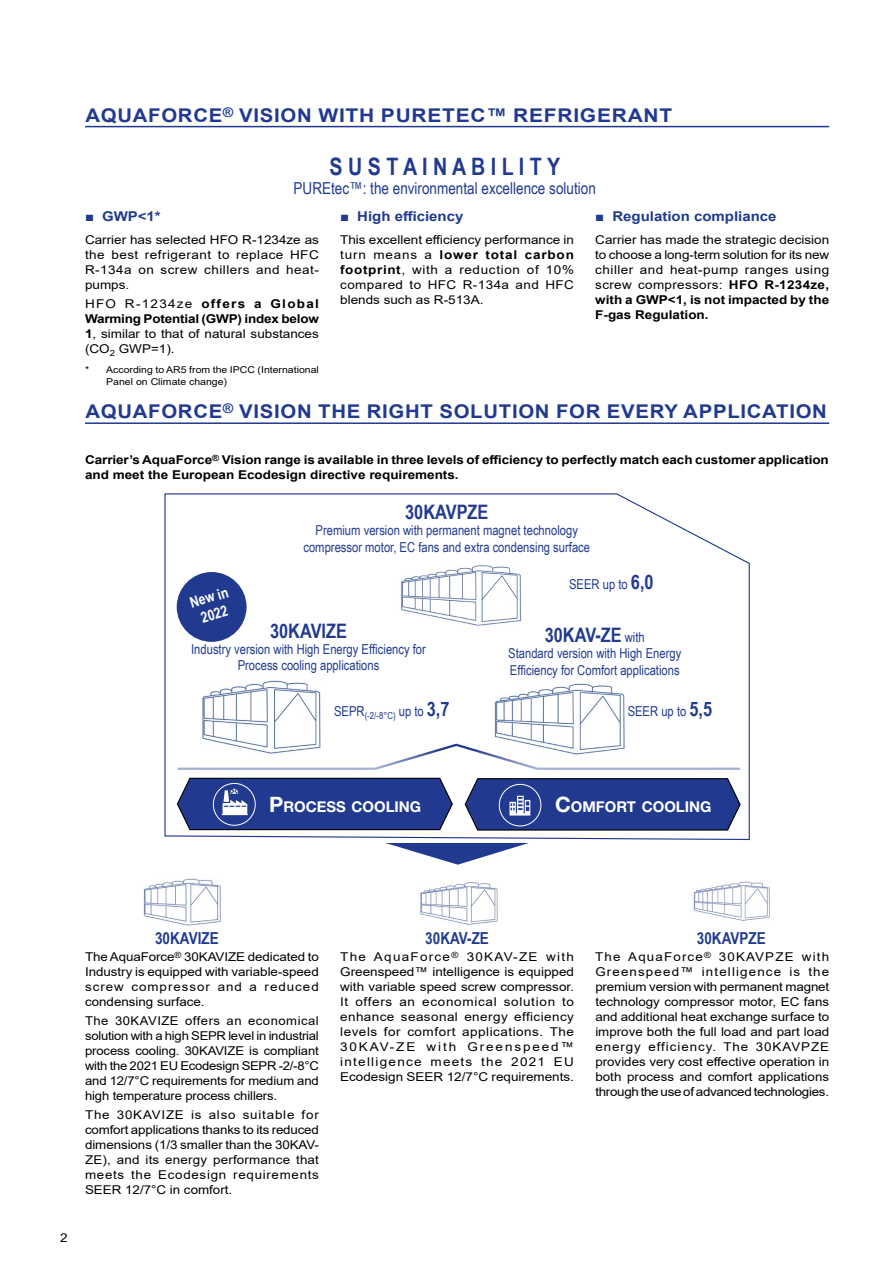
<style>
.page{position:relative;width:893px;height:1263px;background:#fff}
.page>*{position:absolute;margin:0;border:0;box-sizing:border-box;transform-origin:0 0}
.t1{font:700 24px "Arial Narrow";color:#213a8f}
.t2{font:700 19.95px "Arial Narrow";color:#213a8f}
.t3{font:700 18.9px "Arial";letter-spacing:.035em;color:#213a8f;scale:1.08 1}
.t4{font:16.5px "Arial Narrow";color:#213a8f}
.t5{font:700 16.5px "Arial Narrow";color:#213a8f}
.t6{font:700 15px/18px "Arial Narrow";color:#fff;text-align:center}
.t7{font:700 14.85px "Helvetica Neue LT Pro";color:#fff}
.t8{font:13.65px/16.5px "Arial Narrow";color:#213a8f;text-align:center}
.t9{font:700 13.5px "Arial";color:#213a8f;scale:1.11 1}
.t10{font:12.15px/15px "Arial";letter-spacing:.005em;color:#000;text-align:justify;scale:1.11 1}
.t11{font:12.15px/15px "Arial";letter-spacing:.005em;color:#000;text-align:justify;scale:1.1 1}
.t12{font:12.15px/15px "Arial";letter-spacing:.005em;color:#000;text-align:justify;scale:1.08 1}
.t13{font:700 12.15px/15px "Arial";letter-spacing:-.005em;color:#000;scale:1.11 1}
.t14{font:9.6px "Arial Narrow";color:#213a8f}
.t15{font:9.45px/12px "Arial";color:#000;scale:1.11 1}
.s1{font-weight:400}
.s2{font-weight:700}
.s3{font-weight:700;font-size:19.95px}
.s4{font-weight:400;font-size:13.65px}
.s5{font-size:21.3px}
</style>
<div class="page">
<hr style="left:85px;top:422px;width:744px;height:2px;background:#213a8f">
<hr style="left:85px;top:126px;width:744px;height:1px;background:#213a8f">
<img style="left:144px;top:878px;width:77px;height:48px">
<img style="left:693px;top:881px;width:77px;height:40px">
<img style="left:420px;top:882px;width:78px;height:42px">
<svg style="left:164px;top:493px;width:586px;height:348px"></svg>
<div style="left:177px;top:572px;width:70px;height:70px;background:#213a8f;border-radius:50%"></div>
<svg style="left:176px;top:777px;width:277px;height:54px;background:#384d94"></svg>
<svg style="left:464px;top:777px;width:277px;height:54px;background:#354a93"></svg>
<svg style="left:175px;top:742px;width:566px;height:29px"></svg>
<svg style="left:386px;top:843px;width:143px;height:22px"></svg>
<img style="left:399px;top:564px;width:123px;height:67px">
<img style="left:202px;top:679px;width:121px;height:76px">
<img style="left:494px;top:680px;width:133px;height:74px">
<h3 class="t3" style="left:85px;top:102px;width:545px">AQUAFORCE<sup>®</sup> VISION WITH PURETEC™ REFRIGERANT</h3>
<h1 class="t1" style="left:330px;top:148px;width:232px">S U S T A I N A B I L I T Y</h1>
<h3 class="t4" style="left:294px;top:176px;width:304px">PUREtec™: the environmental excellence solution</h3>
<p class="t9" style="left:85px;top:206px;width:70px"><span class="s1">■</span> GWP&lt;1*</p>
<p class="t10" style="left:85px;top:232px;width:212px">Carrier has selected HFO R-1234ze as the best refrigerant to replace HFC R-134a on screw chillers and heat&shy;pumps.</p>
<p class="t10" style="left:85px;top:296px;width:212px">HFO R-1234ze <span class="s2">offers a Global Warming Potential (GWP) index below 1</span>, similar to that of natural substances (CO<sub>2</sub> GWP=1).</p>
<p class="t9" style="left:340px;top:206px;width:113px"><span class="s1">■</span> High efficiency</p>
<p class="t10" style="left:340px;top:232px;width:212px">This excellent efficiency performance in turn means a <span class="s2">lower total carbon footprint</span>, with a reduction of 10% compared to HFC R-134a and HFC blends such as R-513A.</p>
<p class="t9" style="left:595px;top:206px;width:165px"><span class="s1">■</span> Regulation compliance</p>
<p class="t10" style="left:595px;top:232px;width:212px">Carrier has made the strategic decision to choose a long-term solution for its new chiller and heat-pump ranges using screw compressors: <span class="s2">HFO R-1234ze, with a GWP&lt;1, is not impacted by the F-gas Regulation.</span></p>
<p class="t15" style="left:106px;top:363px;width:193px;text-indent:-21px">* According to AR5 from the IPCC (International<br>Panel on Climate change)</p>
<h3 class="t3" style="left:85px;top:398px;width:688px">AQUAFORCE<sup>®</sup> VISION THE RIGHT SOLUTION FOR EVERY APPLICATION</h3>
<p class="t13" style="left:85px;top:452px;width:672px">Carrier’s AquaForce<sup>®</sup> Vision range is available in three levels of efficiency to perfectly match each customer application and meet the European Ecodesign directive requirements.</p>
<h2 class="t2" style="left:405px;top:497px;width:85px">30KAVPZE</h2>
<p class="t8" style="left:303px;top:522px;width:288px">Premium version with permanent magnet technology compressor motor, EC fans and extra condensing surface</p>
<p class="t6" style="left:187px;top:593px;width:41px;rotate:-17deg">New in<br>2022</p>
<h2 class="t2" style="left:270px;top:615px;width:78px">30KAVIZE</h2>
<p class="t8" style="left:191px;top:640px;width:236px">Industry version with High Energy Efficiency for<br>Process cooling applications</p>
<p class="t8" style="left:569px;top:576px;width:86px">SEER up to <span class="s3">6,0</span></p>
<h2 class="t2" style="left:545px;top:620px;width:102px">30KAV-ZE <span class="s4">with</span></h2>
<p class="t8" style="left:508px;top:645px;width:174px;text-align:left">Standard version with High Energy<br>Efficiency for Comfort applications</p>
<p class="t14" style="left:334px;top:709px;width:117px"><sup>SEPR</sup>(-2/-8°C) <sup>up</sup> <sup>to</sup> <sup>3,7</sup></p>
<p class="t8" style="left:628px;top:702px;width:86px">SEER up to <span class="s3">5,5</span></p>
<p class="t7" style="left:269px;top:797px;width:153px"><span class="s5">P</span>ROCESS COOLING</p>
<p class="t7" style="left:555px;top:797px;width:158px"><span class="s5">C</span>OMFORT COOLING</p>
<p class="t10" style="left:60px;top:1230px;width:8px">2</p>
<h3 class="t5" style="left:155px;top:925px;width:65px">30KAVIZE</h3>
<h3 class="t5" style="left:425px;top:925px;width:65px">30KAV-ZE</h3>
<h3 class="t5" style="left:697px;top:925px;width:70px">30KAVPZE</h3>
<p class="t11" style="left:85px;top:949px;width:214px">The AquaForce<sup>®</sup> 30KAVIZE dedicated to Industry is equipped with variable-speed screw compressor and a reduced condensing surface.</p>
<p class="t12" style="left:85px;top:1013px;width:218px">The 30KAVIZE offers an economical solution with a high SEPR level in industrial process cooling. 30KAVIZE is compliant with the 2021 EU Ecodesign SEPR -2/-8°C and 12/7°C requirements for medium and high temperature process chillers.</p>
<p class="t11" style="left:85px;top:1107px;width:214px">The 30KAVIZE is also suitable for comfort applications thanks to its reduced dimensions (1/3 smaller than the 30KAV-ZE), and its energy performance that meets the Ecodesign requirements SEER 12/7°C in comfort.</p>
<p class="t10" style="left:340px;top:949px;width:212px">The AquaForce<sup>®</sup> 30KAV-ZE with Greenspeed™ intelligence is equipped with variable speed screw compressor.<br>It offers an economical solution to enhance seasonal energy efficiency levels for comfort applications. The 30KAV-ZE with Greenspeed™ intelligence meets the 2021 EU Ecodesign SEER 12/7°C requirements.</p>
<p class="t11" style="left:595px;top:949px;width:214px">The AquaForce<sup>®</sup> 30KAVPZE with Greenspeed™ intelligence is the premium version with permanent magnet technology compressor motor, EC fans and additional heat exchange surface to improve both the full load and part load energy efficiency. The 30KAVPZE provides very cost effective operation in both process and comfort applications through the use of advanced technologies.</p>
</div>
